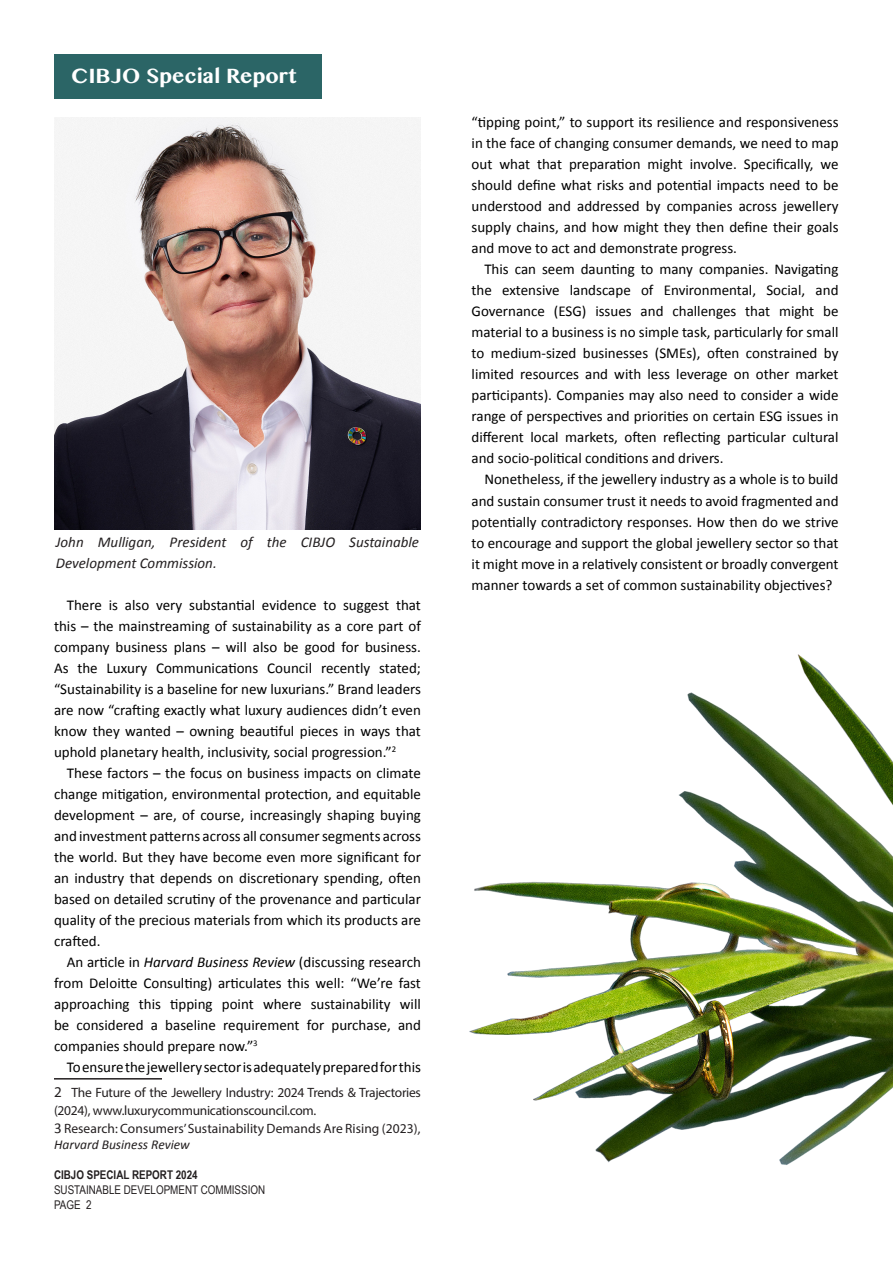
<style>
.page{position:relative;width:893px;height:1263px;background:#fff}
.page>*{position:absolute;margin:0;border:0;box-sizing:border-box;transform-origin:0 0}
.t1{font:700 24px "Khmer MN";color:#fff}
.t2{font:15px/21px "Calibri";color:#000}
.t3{font:italic 15px/21px "Calibri";color:#231f20}
.t4{font:15px "Myriad Pro";color:#231f20}
.t5{font:15px "Calibri";color:#231f20}
.t6{font:13.5px "Myriad Pro";letter-spacing:-.02em;color:#231f20}
.t7{font:13.5px "Myriad Pro";letter-spacing:.005em;color:#231f20}
.t8{font:italic 13.5px "Calibri";color:#231f20}
.t9{font:12px "Arial Narrow";color:#231f20}
.t10{font:700 12px "Arial Narrow";color:#231f20}
.s1{font-style:italic}
.s2{font-family:"Calibri"}
</style>
<div class="page">
<hr style="left:54px;top:1078px;width:108px;height:1px;background:#231f20">
<div style="left:54px;top:54px;width:267px;height:45px;background:#2b6566"></div>
<img style="left:54px;top:117px;width:367px;height:413px">
<img style="left:469px;top:654px;width:424px;height:511px">
<p class="t1" style="left:71px;top:60px;width:227px">CIBJO Special Report</p>
<p class="t3" style="left:56px;top:531px;width:162px">John<br>Development Commission.</p>
<p class="t3" style="left:98px;top:531px;width:59px">Mulligan,</p>
<p class="t3" style="left:170px;top:531px;width:58px">President</p>
<p class="t3" style="left:240px;top:531px;width:14px">of</p>
<p class="t3" style="left:267px;top:531px;width:21px">the</p>
<p class="t3" style="left:301px;top:531px;width:36px">CIBJO</p>
<p class="t3" style="left:349px;top:531px;width:71px">Sustainable</p>
<p class="t2" style="left:67px;top:594px;width:37px">There</p>
<p class="t2" style="left:54px;top:615px;width:368px">this – the mainstreaming of sustainability as a core part of</p>
<p class="t2" style="left:54px;top:636px;width:368px">company business plans – will also be good for business.</p>
<p class="t2" style="left:379px;top:657px;width:43px">stated;</p>
<p class="t2" style="left:125px;top:594px;width:26px">also</p>
<p class="t2" style="left:189px;top:594px;width:67px">substantial</p>
<p class="t2" style="left:396px;top:594px;width:26px">that</p>
<p class="t2" style="left:262px;top:594px;width:56px">evidence</p>
<p class="t2" style="left:109px;top:594px;width:11px">is</p>
<p class="t2" style="left:323px;top:594px;width:14px">to</p>
<p class="t2" style="left:343px;top:594px;width:48px">suggest</p>
<p class="t2" style="left:156px;top:594px;width:28px">very</p>
<p class="t2" style="left:77px;top:657px;width:22px">the</p>
<p class="t2" style="left:267px;top:657px;width:46px">Council</p>
<p class="t2" style="left:321px;top:657px;width:51px">recently</p>
<p class="t2" style="left:156px;top:657px;width:104px">Communications</p>
<p class="t2" style="left:54px;top:657px;width:368px">As<br>“Sustainability is a baseline for new luxurians ” . Brand leaders are now “crafting exactly what luxury audiences didn t’ even know they wanted – owning beautiful pieces in ways that uphold planetary health, inclusivity, social progression <sup>2</sup>“ .</p>
<p class="t2" style="left:54px;top:762px;width:368px;text-align:justify;text-indent:13px">These factors – the focus on business impacts on climate change mitigation, environmental protection, and equitable development – are, of course, increasingly shaping buying andinvestmentpatternsacrossallconsumersegmentsacross the world. But they have become even more significant for an industry that depends on discretionary spending, often based on detailed scrutiny of the provenance and particular quality of the precious materials from which its products are crafted.</p>
<p class="t2" style="left:54px;top:951px;width:368px;text-align:right">An article in <span class="s1">Harvard Business Review</span> (discussing research from Deloitte Consulting) articulates this well: “We r e’ fast will</p>
<p class="t2" style="left:107px;top:657px;width:42px">Luxury</p>
<p class="t2" style="left:54px;top:993px;width:77px">approaching</p>
<p class="t2" style="left:139px;top:993px;width:24px">this</p>
<p class="t2" style="left:263px;top:993px;width:40px">where</p>
<p class="t2" style="left:311px;top:993px;width:81px">sustainability</p>
<p class="t2" style="left:170px;top:993px;width:44px">tipping</p>
<p class="t2" style="left:222px;top:993px;width:33px">point</p>
<p class="t2" style="left:307px;top:1014px;width:19px">for</p>
<p class="t2" style="left:54px;top:1014px;width:205px">be<br>companies should prepare now <sup>3</sup>“ .</p>
<p class="t2" style="left:67px;top:1056px;width:356px">Toensurethejewellerysectorisadequatelypreparedforthis</p>
<p class="t6" style="left:71px;top:1084px;width:351px">The Future of the Jewellery Industry: 2024 Trends &amp; Trajectories</p>
<p class="t2" style="left:165px;top:1014px;width:52px">baseline</p>
<p class="t2" style="left:331px;top:1014px;width:61px">purchase,</p>
<p class="t2" style="left:77px;top:1014px;width:69px">considered</p>
<p class="t2" style="left:398px;top:1014px;width:24px">and</p>
<p class="t2" style="left:223px;top:1014px;width:78px">requirement</p>
<p class="t2" style="left:151px;top:1014px;width:9px">a</p>
<p class="t4" style="left:54px;top:1082px;width:9px">2</p>
<p class="t6" style="left:54px;top:1102px;width:264px">(2024 ,) www.luxurycommunicationscouncil.com.</p>
<p class="t7" style="left:64px;top:1120px;width:358px">Research: Consumers’Sustainability Demands Are Rising )2023 <span class="s2">,</span>(</p>
<p class="t5" style="left:54px;top:1117px;width:9px">3</p>
<p class="t8" style="left:54px;top:1135px;width:137px">Harvard Business Review</p>
<p class="t10" style="left:54px;top:1165px;width:145px">CIBJO SPECIAL REPORT 2024</p>
<p class="t9" style="left:54px;top:1181px;width:213px">SUSTAINABLE DEVELOPMENT COMMISSION</p>
<p class="t9" style="left:86px;top:1196px;width:7px">2</p>
<p class="t9" style="left:54px;top:1196px;width:28px">PAGE</p>
<p class="t2" style="left:472px;top:112px;width:368px;text-align:right">“tipping point ” , to support its resilience and responsiveness in the face of changing consumer demands, we need to map we</p>
<p class="t2" style="left:744px;top:154px;width:71px">Specifically,</p>
<p class="t2" style="left:499px;top:154px;width:32px">what</p>
<p class="t2" style="left:537px;top:154px;width:26px">that</p>
<p class="t2" style="left:648px;top:154px;width:37px">might</p>
<p class="t2" style="left:690px;top:154px;width:48px">involve.</p>
<p class="t2" style="left:569px;top:154px;width:73px">preparation</p>
<p class="t2" style="left:472px;top:154px;width:368px">out<br>should define what risks and potential impacts need to be understood and addressed by companies across jewellery supply chains, and how might they then define their goals and move to act and demonstrate progress.</p>
<p class="t2" style="left:484px;top:259px;width:356px;text-align:right">This can seem daunting to many companies. Navigating and</p>
<p class="t2" style="left:641px;top:280px;width:14px">of</p>
<p class="t2" style="left:472px;top:280px;width:22px">the</p>
<p class="t2" style="left:570px;top:280px;width:63px">landscape</p>
<p class="t2" style="left:664px;top:280px;width:94px">Environmental,</p>
<p class="t2" style="left:766px;top:280px;width:40px">Social,</p>
<p class="t2" style="left:502px;top:280px;width:59px">extensive</p>
<p class="t2" style="left:554px;top:301px;width:34px">(ESG)</p>
<p class="t2" style="left:672px;top:301px;width:65px">challenges</p>
<p class="t2" style="left:745px;top:301px;width:26px">that</p>
<p class="t2" style="left:779px;top:301px;width:37px">might</p>
<p class="t2" style="left:823px;top:301px;width:17px">be</p>
<p class="t2" style="left:641px;top:301px;width:24px">and</p>
<p class="t2" style="left:595px;top:301px;width:38px">issues</p>
<p class="t2" style="left:472px;top:301px;width:368px">Governance<br>material to a business is no simple task, particularly for small to medium-sized businesses (SMEs ,) often constrained by limited resources and with less leverage on other market participants .) Companies may also need to consider a wide range of perspectives and priorities on certain ESG issues in different local markets, often reflecting particular cultural and socio-political conditions and drivers.</p>
<p class="t2" style="left:472px;top:469px;width:368px;text-align:justify;text-indent:13px">Nonetheless if, the jewellery industry as a whole is to build and sustain consumer trust it needs to avoid fragmented and potentially contradictory responses. How then do we strive to encourage and support the global jewellery sector so that it might move in a relatively consistent or broadly convergent manner towards a set of common sustainability objectives?</p>
</div>
